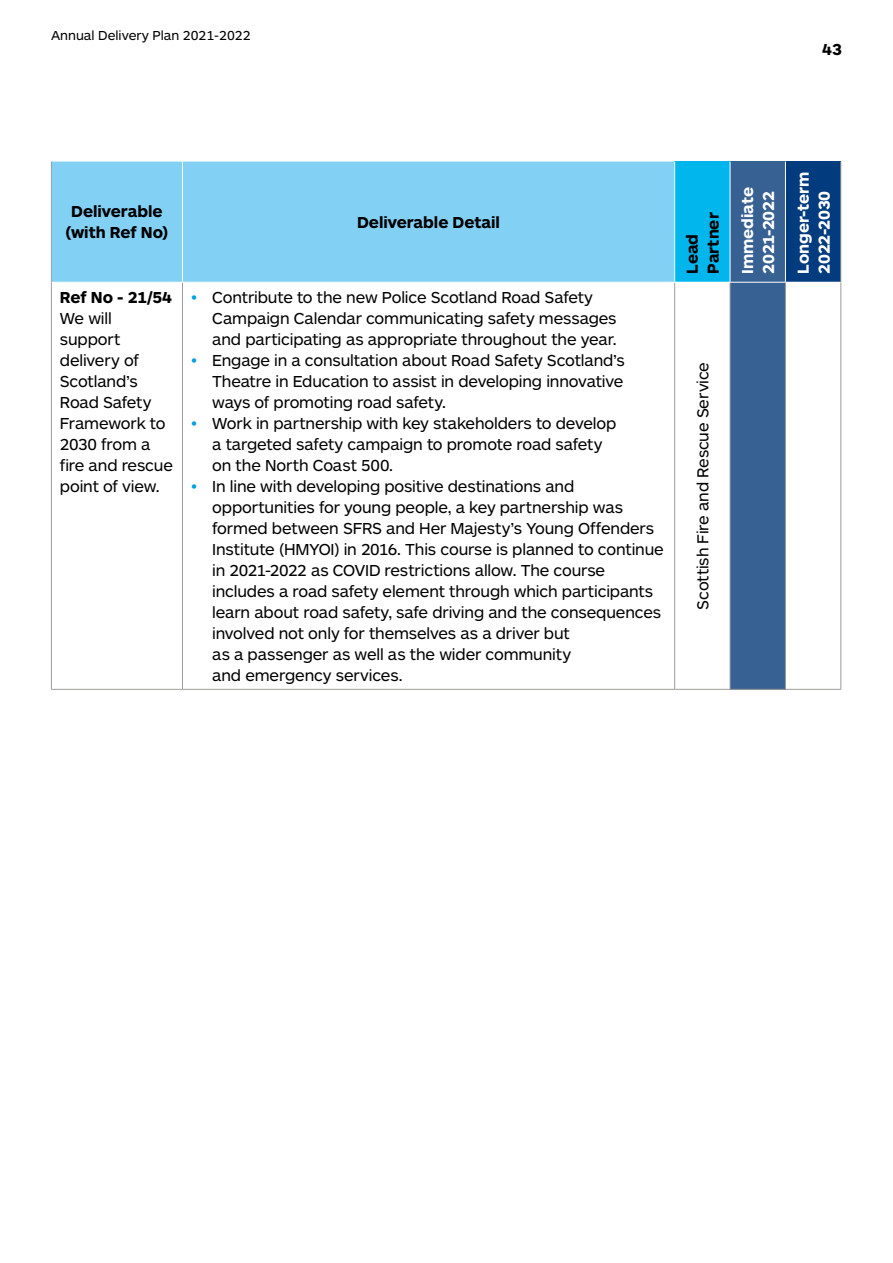
<style>
.page{position:relative;width:893px;height:1263px;background:#fff}
.page>*{position:absolute;margin:0;border:0;box-sizing:border-box;transform-origin:0 0}
.Body{font:16.5px/21px "ARS Maquette Tr";letter-spacing:-.01em;color:#000}
.Body-2{font:700 16.5px/21px "ARS Maquette Tr";letter-spacing:-.005em;color:#000;text-align:center}
.Body-3{font:700 16.5px "ARS Maquette Tr";letter-spacing:-.01em;color:#fff}
.t1{font:13.5px "ARS Maquette Tr";color:#000}
.s1{font-weight:700}
.s2{color:#009fe3}
</style>
<div class="page">
<div style="left:52px;top:162px;width:622px;height:120px;background:#83d0f5"></div>
<div style="left:675px;top:162px;width:55px;height:120px;background:#00b6ed"></div>
<div style="left:730px;top:162px;width:55px;height:120px;background:#386193"></div>
<div style="left:785px;top:162px;width:56px;height:120px;background:#023b7e"></div>
<div style="left:730px;top:282px;width:55px;height:407px;background:#386193"></div>
<hr style="left:51px;top:282px;width:1px;height:407px;background:#9d9d9c">
<hr style="left:182px;top:283px;width:1px;height:406px;background:#9d9d9c">
<hr style="left:674px;top:283px;width:1px;height:406px;background:#9d9d9c">
<hr style="left:730px;top:283px;width:1px;height:406px;background:#9d9d9c">
<hr style="left:785px;top:283px;width:1px;height:406px;background:#9d9d9c">
<hr style="left:840px;top:282px;width:1px;height:407px;background:#9d9d9c">
<hr style="left:51px;top:689px;width:131px;height:1px;background:#9d9d9c">
<hr style="left:182px;top:689px;width:493px;height:1px;background:#9d9d9c">
<hr style="left:675px;top:689px;width:55px;height:1px;background:#9d9d9c">
<hr style="left:730px;top:689px;width:55px;height:1px;background:#9d9d9c">
<hr style="left:785px;top:689px;width:56px;height:1px;background:#9d9d9c">
<hr style="left:51px;top:162px;width:1px;height:120px;background:#9d9d9c">
<hr style="left:840px;top:162px;width:1px;height:120px;background:#9d9d9c">
<hr style="left:182px;top:162px;width:1px;height:120px;background:#fff">
<hr style="left:730px;top:162px;width:1px;height:120px;background:#fff">
<hr style="left:785px;top:162px;width:1px;height:120px;background:#fff">
<hr style="left:730px;top:282px;width:55px;height:1px;background:#fff">
<p class="t1" style="left:51px;top:28px;width:201px">Annual Delivery Plan 2021-2022</p>
<p class="Body-2" style="left:822px;top:39px;width:21px">43</p>
<p class="Body-2" style="left:66px;top:201px;width:104px">Deliverable (with Ref No)</p>
<p class="Body-2" style="left:357px;top:212px;width:144px">Deliverable Detail</p>
<p class="Body-2" style="left:682px;top:274px;width:63px;text-align:left;rotate:-90deg">Lead<br>Partner</p>
<p class="Body" style="left:60px;top:287px;width:115px"><span class="s1">Ref No - 21/54<br></span>We will support delivery of<br>Scotland’s<br>Road Safety<br>Framework to<br>2030 from a fire and rescue point of view.</p>
<p class="Body" style="left:212px;top:287px;width:406px;text-indent:-21px"><span class="s2">•</span> Contribute to the new Police Scotland Road Safety<br>Campaign Calendar communicating safety messages and participating as appropriate throughout the year.</p>
<p class="Body" style="left:212px;top:350px;width:414px;text-align:justify;text-indent:-21px"><span class="s2">•</span> Engage in a consultation about Road Safety Scotland’s Theatre in Education to assist in developing innovative ways of promoting road safety.</p>
<p class="Body" style="left:212px;top:413px;width:406px;text-indent:-21px"><span class="s2">•</span> Work in partnership with key stakeholders to develop a targeted safety campaign to promote road safety on the North Coast 500.</p>
<p class="Body" style="left:212px;top:476px;width:453px;text-indent:-21px"><span class="s2">•</span> In line with developing positive destinations and opportunities for young people, a key partnership was formed between SFRS and Her Majesty’s Young Offenders Institute (HMYOI) in 2016. This course is planned to continue in 2021-2022 as COVID restrictions allow. The course includes a road safety element through which participants learn about road safety, safe driving and the consequences involved not only for themselves as a driver but<br>as a passenger as well as the wider community<br>and emergency services.</p>
<p class="Body" style="left:692px;top:610px;width:249px;rotate:-90deg">Scottish Fire and Rescue Service</p>
<p class="Body-3" style="left:739px;top:274px;width:88px;rotate:-90deg">Immediate</p>
<p class="Body-3" style="left:760px;top:274px;width:84px;rotate:-90deg">2021-2022</p>
<p class="Body-3" style="left:795px;top:274px;width:104px;rotate:-90deg">Longer-term</p>
<p class="Body-3" style="left:816px;top:274px;width:85px;rotate:-90deg">2022-2030</p>
</div>
